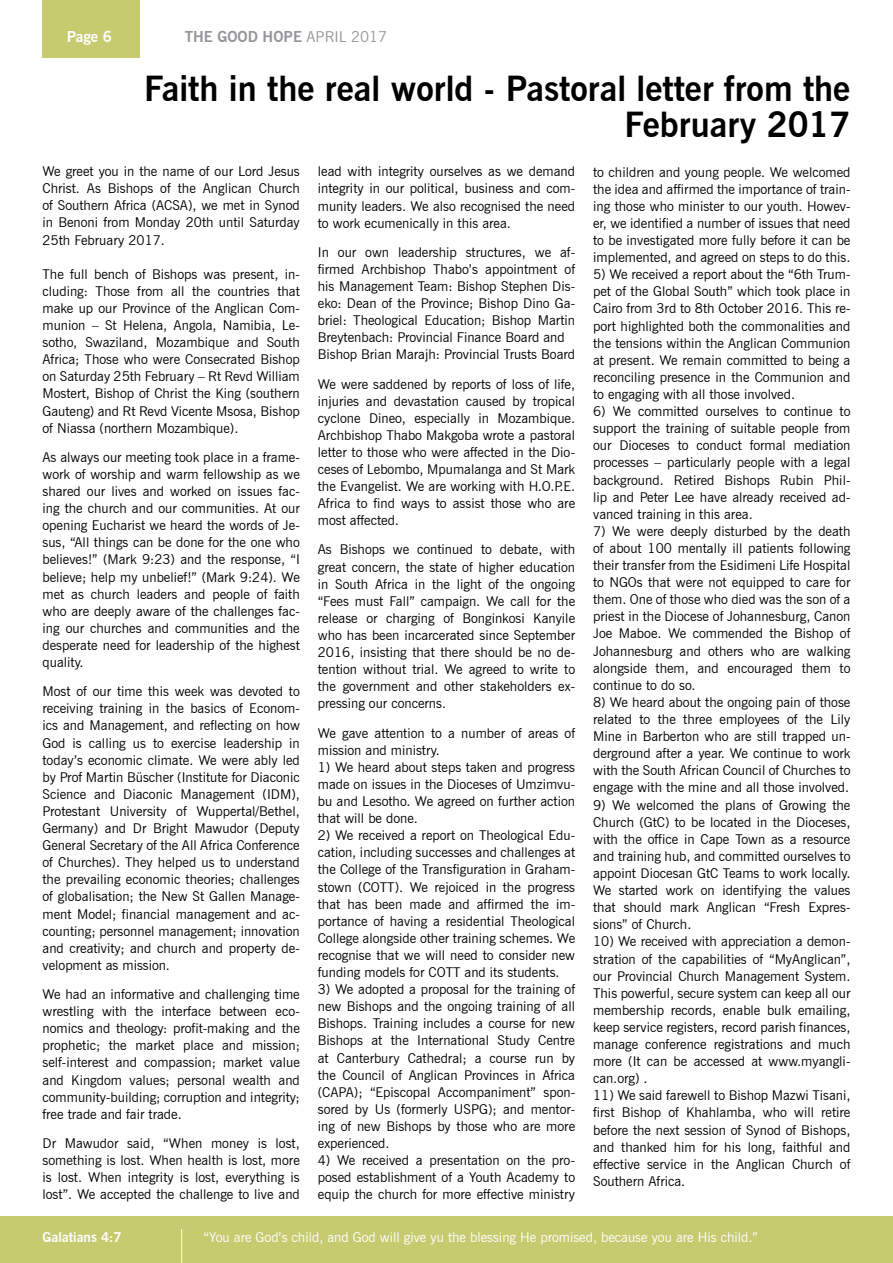
<style>
.page{position:relative;width:893px;height:1263px;background:#fff}
.page>*{position:absolute;margin:0;border:0;box-sizing:border-box;transform-origin:0 0}
.t1{font:700 34.5px/36px "News Gothic BT";color:#000;text-align:right}
.t2{font:700 15px "News Gothic BT";color:#939598}
.t3{font:700 15px "News Gothic BT";color:#fff}
.t4{font:13.5px/17.1px "News Gothic BT";color:#000;text-align:justify}
.t5{font:13.5px "News Gothic BT";color:#fff}
.t6{font:700 13.5px "News Gothic BT";color:#fff}
.s1{font-weight:400}
</style>
<div class="page">
<div style="left:43px;top:0;width:97px;height:57px;background:#c6cb70"></div>
<div style="left:0;top:1216px;width:893px;height:47px;background:#c6cb70"></div>
<hr style="left:181px;top:1229px;width:1px;height:34px;background:#fff">
<p class="t3" style="left:67px;top:27px;width:47px">Page 6</p>
<p class="t2" style="left:185px;top:27px;width:204px">THE GOOD HOPE <span class="s1">APRIL 2017</span></p>
<h1 class="t1" style="left:144px;top:70px;width:708px">Faith in the real world - Pastoral letter from the<br>February 2017</h1>
<p class="t4" style="left:43px;top:163px;width:259px">We greet you in the name of our Lord Jesus Christ. As Bishops of the Anglican Church of Southern Africa (ACSA), we met in Synod in Benoni from Monday 20th until Saturday 25th February 2017.</p>
<p class="t4" style="left:43px;top:265px;width:259px">The full bench of Bishops was present, in&shy;cluding: Those from all the countries that make up our Province of the Anglican Com&shy;munion – St Helena, Angola, Namibia, Le&shy;sotho, Swaziland, Mozambique and South Africa; Those who were Consecrated Bishop on Saturday 25th February – Rt Revd William Mostert, Bishop of Christ the King (southern Gauteng) and Rt Revd Vicente Msosa, Bishop of Niassa (northern Mozambique).</p>
<p class="t4" style="left:43px;top:448px;width:259px">As always our meeting took place in a frame&shy;work of worship and warm fellowship as we shared our lives and worked on issues fac&shy;ing the church and our communities. At our opening Eucharist we heard the words of Je&shy;sus, “All things can be done for the one who believes!” (Mark 9:23) and the response, “I believe; help my unbelief!” (Mark 9:24). We met as church leaders and people of faith who are deeply aware of the challenges fac&shy;ing our churches and communities and the desperate need for leadership of the highest quality.</p>
<p class="t4" style="left:43px;top:683px;width:259px">Most of our time this week was devoted to receiving training in the basics of Econom&shy;ics and Management, and reflecting on how God is calling us to exercise leadership in today’s economic climate. We were ably led by Prof Martin Büscher (Institute for Diaconic Science and Diaconic Management (IDM), Protestant University of Wuppertal/Bethel, Germany) and Dr Bright Mawudor (Deputy General Secretary of the All Africa Conference of Churches). They helped us to understand the prevailing economic theories; challenges of globalisation; the New St Gallen Manage&shy;ment Model; financial management and ac&shy;counting; personnel management; innovation and creativity; and church and property de&shy;velopment as mission.</p>
<p class="t4" style="left:43px;top:985px;width:259px">We had an informative and challenging time wrestling with the interface between eco&shy;nomics and theology: profit-making and the prophetic; the market place and mission; self-interest and compassion; market value and Kingdom values; personal wealth and community-building; corruption and integrity; free trade and fair trade.</p>
<p class="t4" style="left:43px;top:1134px;width:259px">Dr Mawudor said, “When money is lost, something is lost. When health is lost, more is lost. When integrity is lost, everything is lost”. We accepted the challenge to live and</p>
<p class="t4" style="left:318px;top:163px;width:259px">lead with integrity ourselves as we demand integrity in our political, business and com&shy;munity leaders. We also recognised the need to work ecumenically in this area.</p>
<p class="t4" style="left:318px;top:243px;width:259px;text-align:left">In our own leadership structures, we af&shy;firmed Archbishop Thabo’s appointment of his Management Team: Bishop Stephen Dis&shy;eko: Dean of the Province; Bishop Dino Ga&shy;briel: Theological Education; Bishop Martin Breytenbach: Provincial Finance Board and Bishop Brian Marajh: Provincial Trusts Board</p>
<p class="t4" style="left:318px;top:375px;width:259px">We were saddened by reports of loss of life, injuries and devastation caused by tropical cyclone Dineo, especially in Mozambique.<br>Archbishop Thabo Makgoba wrote a pastoral letter to those who were affected in the Dio&shy;ceses of Lebombo, Mpumalanga and St Mark the Evangelist. We are working with H.O.P.E.<br>Africa to find ways to assist those who are most affected.</p>
<p class="t4" style="left:318px;top:541px;width:259px">As Bishops we continued to debate, with great concern, the state of higher education in South Africa in the light of the ongoing “Fees must Fall” campaign. We call for the release or charging of Bonginkosi Kanyile who has been incarcerated since September 2016, insisting that there should be no de&shy;tention without trial. We agreed to write to the government and other stakeholders ex&shy;pressing our concerns.</p>
<p class="t4" style="left:318px;top:724px;width:259px">We gave attention to a number of areas of mission and ministry.</p>
<p class="t4" style="left:318px;top:758px;width:259px">1) We heard about steps taken and progress made on issues in the Dioceses of Umzimvu&shy;bu and Lesotho. We agreed on further action that will be done.</p>
<p class="t4" style="left:318px;top:827px;width:259px">2) We received a report on Theological Edu&shy;cation, including successes and challenges at the College of the Transfiguration in Graham&shy;stown (COTT). We rejoiced in the progress that has been made and affirmed the im&shy;portance of having a residential Theological College alongside other training schemes. We recognise that we will need to consider new funding models for COTT and its students.</p>
<p class="t4" style="left:318px;top:981px;width:259px">3) We adopted a proposal for the training of new Bishops and the ongoing training of all Bishops. Training includes a course for new Bishops at the International Study Centre at Canterbury Cathedral; a course run by the Council of Anglican Provinces in Africa (CAPA); “Episcopal Accompaniment” spon&shy;sored by Us (formerly USPG); and mentor&shy;ing of new Bishops by those who are more experienced.</p>
<p class="t4" style="left:318px;top:1152px;width:259px">4) We received a presentation on the pro&shy;posed establishment of a Youth Academy to equip the church for more effective ministry</p>
<p class="t4" style="left:593px;top:163px;width:259px">to children and young people. We welcomed the idea and affirmed the importance of train&shy;ing those who minister to our youth. Howev&shy;er, we identified a number of issues that need to be investigated more fully before it can be implemented, and agreed on steps to do this.</p>
<p class="t4" style="left:593px;top:266px;width:259px">5) We received a report about the “6th Trum&shy;pet of the Global South” which took place in Cairo from 3rd to 8th October 2016. This re&shy;port highlighted both the commonalities and the tensions within the Anglican Communion at present. We remain committed to being a reconciling presence in the Communion and to engaging with all those involved.</p>
<p class="t4" style="left:593px;top:403px;width:259px">6) We committed ourselves to continue to support the training of suitable people from our Dioceses to conduct formal mediation processes – particularly people with a legal background. Retired Bishops Rubin Phil&shy;lip and Peter Lee have already received ad&shy;vanced training in this area.</p>
<p class="t4" style="left:593px;top:522px;width:259px">7) We were deeply disturbed by the death of about 100 mentally ill patients following their transfer from the Esidimeni Life Hospital to NGOs that were not equipped to care for them. One of those who died was the son of a priest in the Diocese of Johannesburg, Canon Joe Maboe. We commended the Bishop of Johannesburg and others who are walking alongside them, and encouraged them to continue to do so.</p>
<p class="t4" style="left:593px;top:693px;width:259px">8) We heard about the ongoing pain of those related to the three employees of the Lily Mine in Barberton who are still trapped un&shy;derground after a year. We continue to work with the South African Council of Churches to engage with the mine and all those involved.</p>
<p class="t4" style="left:593px;top:796px;width:259px">9) We welcomed the plans of Growing the Church (GtC) to be located in the Dioceses, with the office in Cape Town as a resource and training hub, and committed ourselves to appoint Diocesan GtC Teams to work locally.<br>We started work on identifying the values that should mark Anglican “Fresh Expres&shy;sions” of Church.</p>
<p class="t4" style="left:593px;top:933px;width:259px">10) We received with appreciation a demon&shy;stration of the capabilities of “MyAnglican”, our Provincial Church Management System.<br>This powerful, secure system can keep all our membership records, enable bulk emailing, keep service registers, record parish finances, manage conference registrations and much more (It can be accessed at www.myangli&shy;can.org) .</p>
<p class="t4" style="left:593px;top:1087px;width:259px">11) We said farewell to Bishop Mazwi Tisani, first Bishop of Khahlamba, who will retire before the next session of Synod of Bishops, and thanked him for his long, faithful and effective service in the Anglican Church of Southern Africa.</p>
<p class="t6" style="left:43px;top:1228px;width:81px">Galatians 4:7</p>
<p class="t5" style="left:204px;top:1229px;width:556px">“You are God’s child, and God will give yu the blessing He promised, because you are His child.”</p>
</div>
